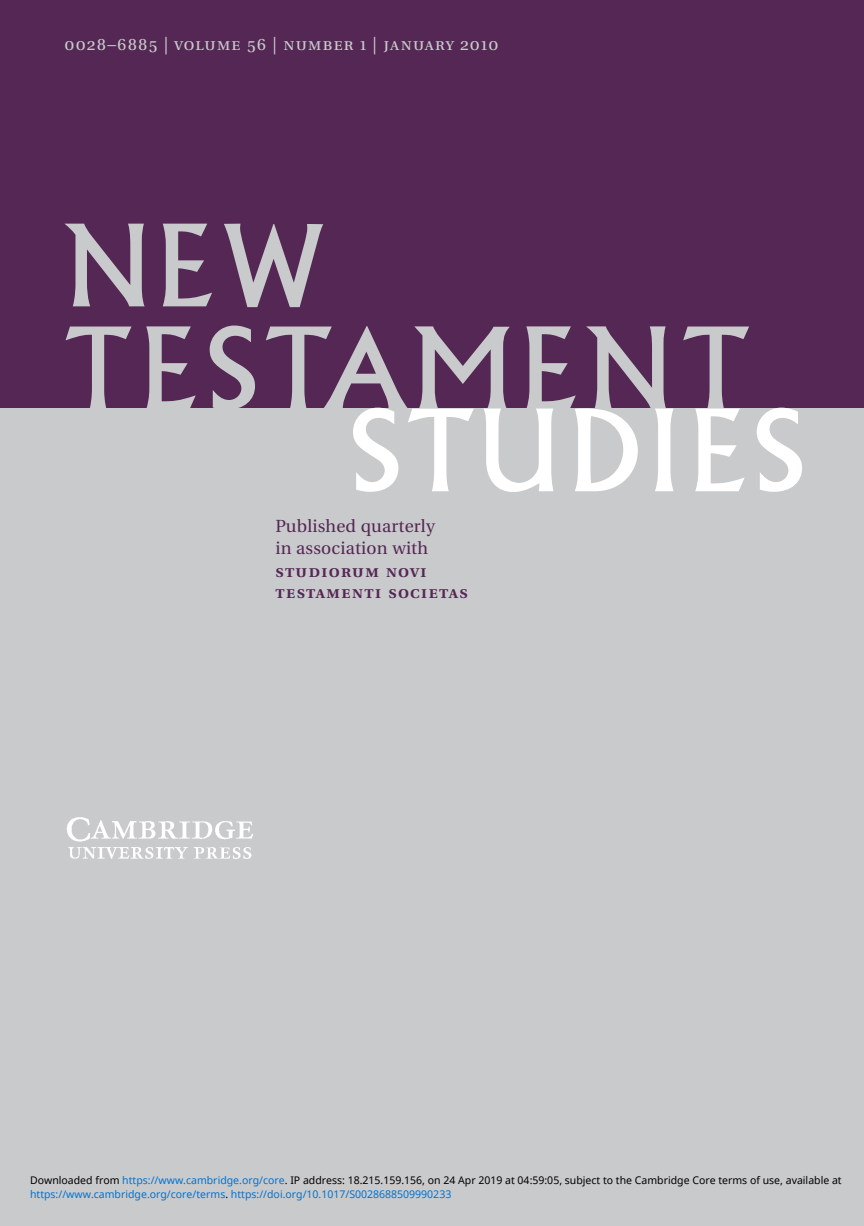
<style>
.page{position:relative;width:864px;height:1226px;background:#fff}
.page>*{position:absolute;margin:0;border:0;box-sizing:border-box;transform-origin:0 0}
.t1{font:110.25px/102.7px "Albertus";letter-spacing:.075em;color:#c9cacc}
.t2{font:110.25px "Albertus";letter-spacing:.075em;color:#fff}
.t3{font:17.5px "Utopia Regular SC";letter-spacing:.07em;color:#c9cacc}
.t4{font:17.5px/22.1px "Utopia";letter-spacing:.01em;color:#542754}
.t5{font:17.5px/21px "Utopia Semibold SC";letter-spacing:.085em;color:#542754}
.t6{font:10.5px "Noto Sans";color:#000}
.t7{font:10.5px "Noto Sans";color:#0172cf}
.s1{color:#0172cf}
.s2{color:#000}
</style>
<div class="page">
<div style="left:0;top:0;width:863px;height:408px;background:#542754"></div>
<div style="left:0;top:408px;width:863px;height:817px;background:#c9cacc"></div>
<img style="left:66px;top:817px;width:187px;height:42px">
<h2 class="t3" style="left:65px;top:37px;width:435px">0028–6885 | volume 56 | number 1 | january 2010</h2>
<h1 class="t1" style="left:63px;top:222px;width:687px">NEW<br>TESTAMENT</h1>
<h1 class="t2" style="left:350px;top:408px;width:454px">STUDIES</h1>
<h2 class="t4" style="left:275px;top:517px;width:161px">Published quarterly in association with</h2>
<h2 class="t5" style="left:275px;top:562px;width:194px">studiorum novi testamenti societas</h2>
<p class="t6" style="left:30px;top:1172px;width:812px">Downloaded from <span class="s1">https://www.cambridge.org/core</span>. IP address: 18.215.159.156, on 24 Apr 2019 at 04:59:05, subject to the Cambridge Core terms of use, available at</p>
<p class="t7" style="left:30px;top:1186px;width:422px">https://www.cambridge.org/core/terms<span class="s2">.</span> https://doi.org/10.1017/S0028688509990233</p>
</div>
